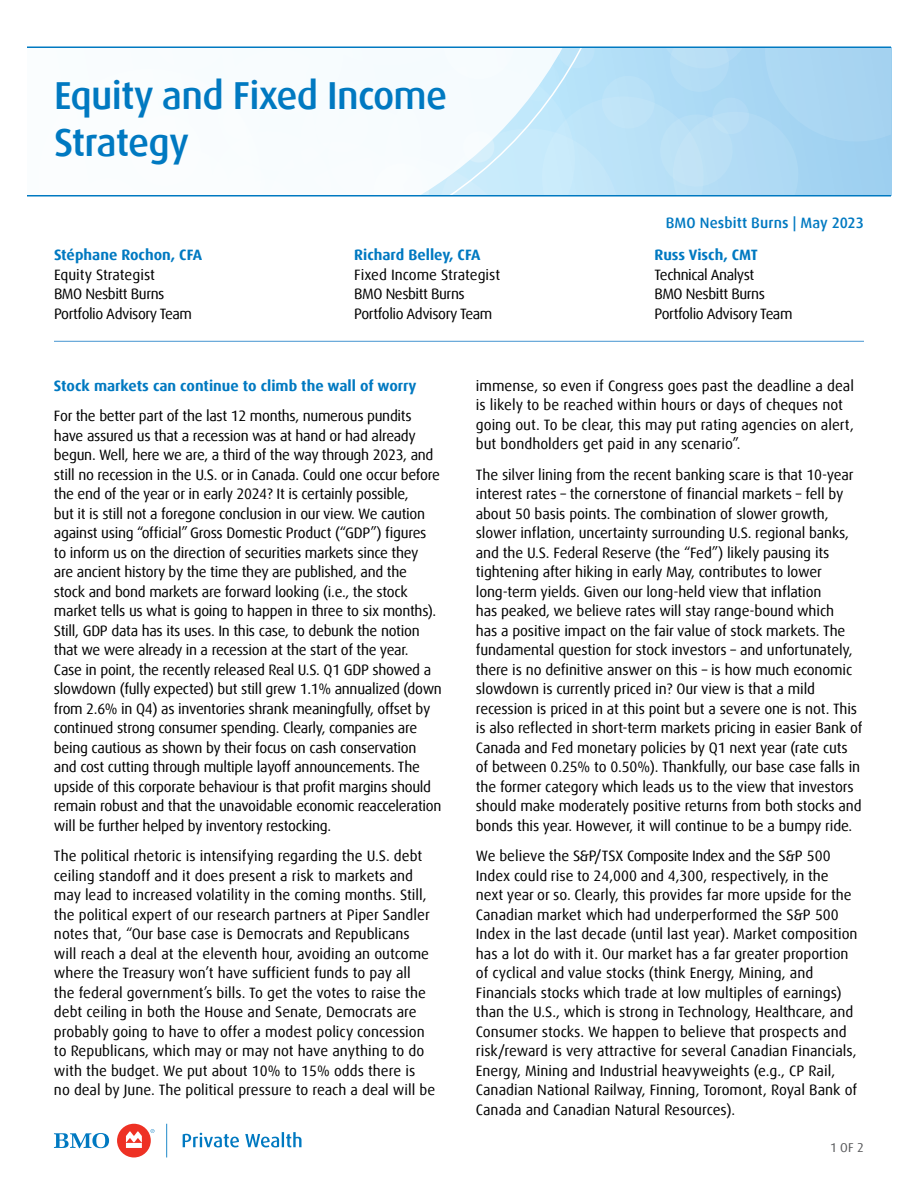
<style>
.page{position:relative;width:918px;height:1188px;background:#fff}
.page>*{position:absolute;margin:0;border:0;box-sizing:border-box;transform-origin:0 0}
.t1{font:500 39px/46.5px "Dax Offc Pro";letter-spacing:-.02em;color:#0079c1}
.t2{font:15px/19.5px "Dax Offc Pro";letter-spacing:-.01em;color:#000}
.t3{font:15px/19.5px "Dax Offc Pro";letter-spacing:-.03em;color:#000}
.t4{font:700 15px "Dax Offc Pro";color:#0079c1}
.t5{font:500 15px "Dax Offc Pro";letter-spacing:.005em;color:#0079c1}
.t6{font:12.75px "Dax Offc Pro";color:#58595b}
</style>
<div class="page">
<svg style="left:629px;top:48px;width:262px;height:147px;background:#aed9f3"></svg>
<svg style="left:421px;top:48px;width:208px;height:147px"></svg>
<hr style="left:27px;top:46px;width:864px;height:2px;background:#0079c1">
<hr style="left:27px;top:195px;width:864px;height:1px;background:#0079c1">
<hr style="left:54px;top:341px;width:810px;height:1px;background:#4594d0">
<div style="left:117px;top:1124px;width:34px;height:33px;background:#ee3124;border-radius:50%"></div>
<svg style="left:126px;top:1131px;width:16px;height:17px"></svg>
<svg style="left:183px;top:1133px;width:56px;height:14px"></svg>
<svg style="left:245px;top:1132px;width:56px;height:15px"></svg>
<svg style="left:54px;top:1133px;width:55px;height:15px"></svg>
<svg style="left:150px;top:1129px;width:4px;height:4px"></svg>
<svg style="left:166px;top:1124px;width:1px;height:33px"></svg>
<h1 class="t1" style="left:54px;top:73px;width:395px">Equity and Fixed Income<br>Strategy</h1>
<p class="t4" style="left:54px;top:246px;width:150px">Stéphane Rochon, CFA</p>
<p class="t3" style="left:54px;top:265px;width:140px">Equity Strategist<br>BMO Nesbitt Burns<br>Portfolio Advisory Team</p>
<p class="t4" style="left:354px;top:246px;width:128px">Richard Belley, CFA</p>
<p class="t3" style="left:354px;top:265px;width:148px">Fixed Income Strategist<br>BMO Nesbitt Burns<br>Portfolio Advisory Team</p>
<p class="t5" style="left:666px;top:213px;width:200px">BMO Nesbitt Burns | May 2023</p>
<p class="t4" style="left:654px;top:246px;width:105px">Russ Visch, CMT</p>
<p class="t3" style="left:654px;top:265px;width:140px">Technical Analyst<br>BMO Nesbitt Burns<br>Portfolio Advisory Team</p>
<p class="t4" style="left:54px;top:376px;width:364px">Stock markets can continue to climb the wall of worry</p>
<p class="t2" style="left:54px;top:406px;width:389px">For the better part of the last 12 months, numerous pundits have assured us that a recession was at hand or had already begun. Well, here we are, a third of the way through 2023, and still no recession in the U.S. or in Canada. Could one occur before the end of the year or in early 2024? It is certainly possible,<br>but it is still not a foregone conclusion in our view. We caution against using “official” Gross Domestic Product (“GDP”) figures to inform us on the direction of securities markets since they<br>are ancient history by the time they are published, and the<br>stock and bond markets are forward looking (i.e., the stock market tells us what is going to happen in three to six months).<br>Still, GDP data has its uses. In this case, to debunk the notion that we were already in a recession at the start of the year.<br>Case in point, the recently released Real U.S. Q1 GDP showed a slowdown (fully expected) but still grew 1.1% annualized (down from 2.6% in Q4) as inventories shrank meaningfully, offset by continued strong consumer spending. Clearly, companies are being cautious as shown by their focus on cash conservation and cost cutting through multiple layoff announcements. The upside of this corporate behaviour is that profit margins should remain robust and that the unavoidable economic reacceleration will be further helped by inventory restocking.</p>
<p class="t2" style="left:54px;top:846px;width:383px">The political rhetoric is intensifying regarding the U.S. debt ceiling standoff and it does present a risk to markets and may lead to increased volatility in the coming months. Still, the political expert of our research partners at Piper Sandler notes that, “Our base case is Democrats and Republicans will reach a deal at the eleventh hour, avoiding an outcome where the Treasury won’t have sufficient funds to pay all the federal government’s bills. To get the votes to raise the debt ceiling in both the House and Senate, Democrats are probably going to have to offer a modest policy concession to Republicans, which may or may not have anything to do with the budget. We put about 10% to 15% odds there is<br>no deal by June. The political pressure to reach a deal will be</p>
<p class="t2" style="left:476px;top:376px;width:380px">immense, so even if Congress goes past the deadline a deal is likely to be reached within hours or days of cheques not going out. To be clear, this may put rating agencies on alert, but bondholders get paid in any scenario”.</p>
<p class="t2" style="left:476px;top:465px;width:388px">The silver lining from the recent banking scare is that 10-year interest rates – the cornerstone of financial markets – fell by about 50 basis points. The combination of slower growth, slower inflation, uncertainty surrounding U.S. regional banks, and the U.S. Federal Reserve (the “Fed”) likely pausing its tightening after hiking in early May, contributes to lower long-term yields. Given our long-held view that inflation<br>has peaked, we believe rates will stay range-bound which<br>has a positive impact on the fair value of stock markets. The fundamental question for stock investors – and unfortunately, there is no definitive answer on this – is how much economic slowdown is currently priced in? Our view is that a mild recession is priced in at this point but a severe one is not. This is also reflected in short-term markets pricing in easier Bank of Canada and Fed monetary policies by Q1 next year (rate cuts of between 0.25% to 0.50%). Thankfully, our base case falls in the former category which leads us to the view that investors should make moderately positive returns from both stocks and bonds this year. However, it will continue to be a bumpy ride.</p>
<p class="t2" style="left:476px;top:846px;width:383px">We believe the S&amp;P/TSX Composite Index and the S&amp;P 500<br>Index could rise to 24,000 and 4,300, respectively, in the next year or so. Clearly, this provides far more upside for the Canadian market which had underperformed the S&amp;P 500<br>Index in the last decade (until last year). Market composition has a lot do with it. Our market has a far greater proportion of cyclical and value stocks (think Energy, Mining, and Financials stocks which trade at low multiples of earnings) than the U.S., which is strong in Technology, Healthcare, and Consumer stocks. We happen to believe that prospects and risk/reward is very attractive for several Canadian Financials, Energy, Mining and Industrial heavyweights (e.g., CP Rail, Canadian National Railway, Finning, Toromont, Royal Bank of Canada and Canadian Natural Resources).</p>
<p class="t6" style="left:830px;top:1139px;width:35px">1 OF 2</p>
</div>
